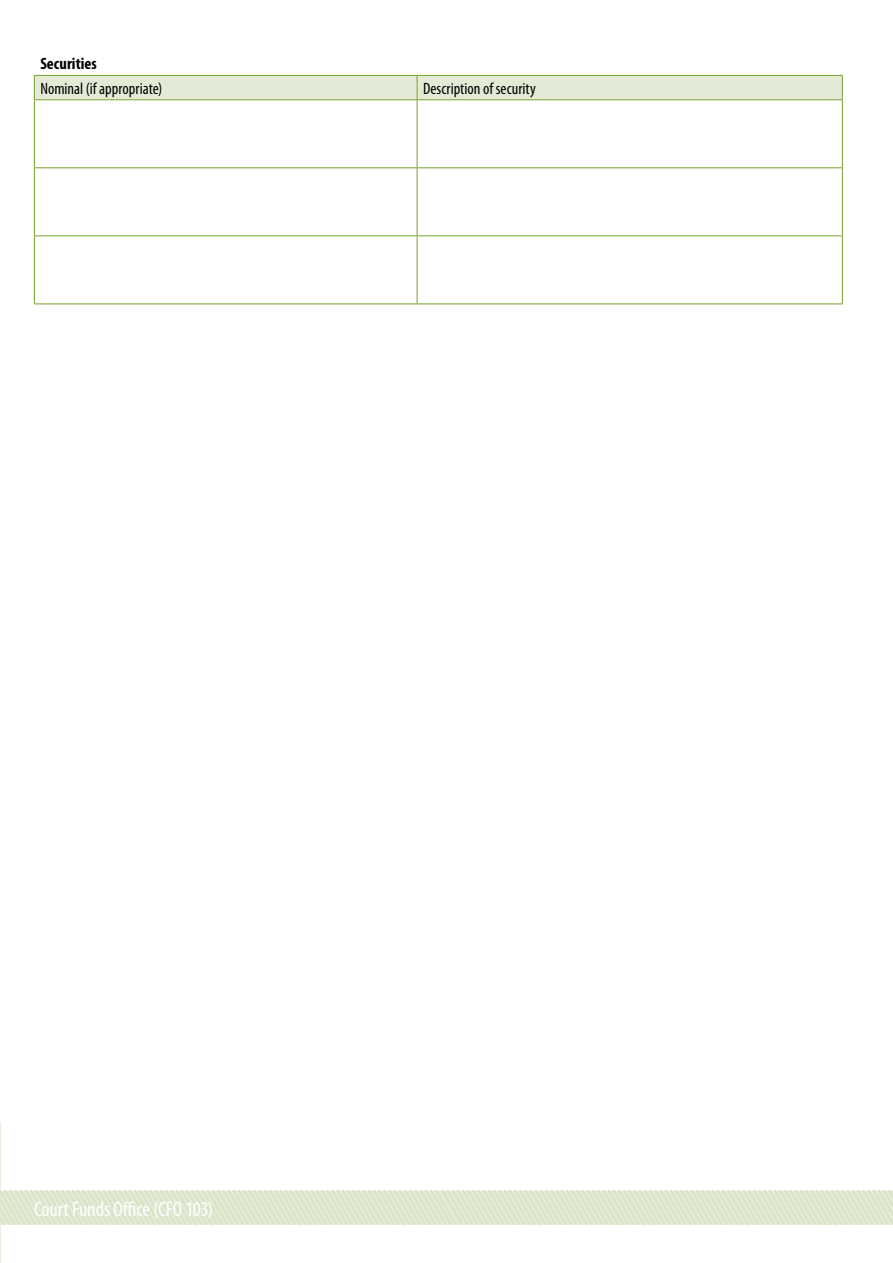
<style>
.page{position:relative;width:893px;height:1263px;background:#fff}
.page>*{position:absolute;margin:0;border:0;box-sizing:border-box;transform-origin:0 0}
.t1{font:condensed 21px "Myriad Pro";letter-spacing:-.005em;color:#fff}
.t2{font:condensed 16.5px "Myriad Pro";color:#000}
.t3{font:700 condensed 16.5px "Myriad Pro";letter-spacing:.005em;color:#000}
</style>
<div class="page">
<hr style="left:0;top:1071px;width:1px;height:192px;background:#e7eedd">
<svg style="left:0;top:1191px;width:893px;height:34px;background:#dee7ce"></svg>
<div style="left:0;top:1055px;width:42px;height:67px;background:#fff"></div>
<svg style="left:33px;top:74px;width:810px;height:50px"></svg>
<hr style="left:34px;top:99px;width:383px;height:1px;background:#78a22f">
<hr style="left:34px;top:100px;width:1px;height:67px;background:#78a22f">
<hr style="left:417px;top:99px;width:426px;height:1px;background:#78a22f">
<hr style="left:417px;top:100px;width:1px;height:67px;background:#78a22f">
<hr style="left:842px;top:100px;width:1px;height:67px;background:#78a22f">
<hr style="left:34px;top:167px;width:383px;height:1px;background:#78a22f">
<hr style="left:34px;top:168px;width:1px;height:67px;background:#78a22f">
<hr style="left:417px;top:167px;width:426px;height:1px;background:#78a22f">
<hr style="left:417px;top:168px;width:1px;height:67px;background:#78a22f">
<hr style="left:842px;top:168px;width:1px;height:67px;background:#78a22f">
<hr style="left:34px;top:235px;width:383px;height:1px;background:#78a22f">
<hr style="left:34px;top:236px;width:1px;height:67px;background:#78a22f">
<hr style="left:417px;top:235px;width:426px;height:1px;background:#78a22f">
<hr style="left:417px;top:236px;width:1px;height:67px;background:#78a22f">
<hr style="left:842px;top:236px;width:1px;height:67px;background:#78a22f">
<hr style="left:34px;top:303px;width:383px;height:1px;background:#78a22f">
<hr style="left:417px;top:303px;width:426px;height:1px;background:#78a22f">
<p class="t3" style="left:40px;top:55px;width:58px">Securities</p>
<p class="t2" style="left:40px;top:79px;width:124px">Nominal (if appropriate)</p>
<p class="t2" style="left:423px;top:79px;width:114px">Description of security</p>
<p class="t1" style="left:34px;top:1197px;width:181px">Court Funds Office (CFO 103)</p>
</div>
